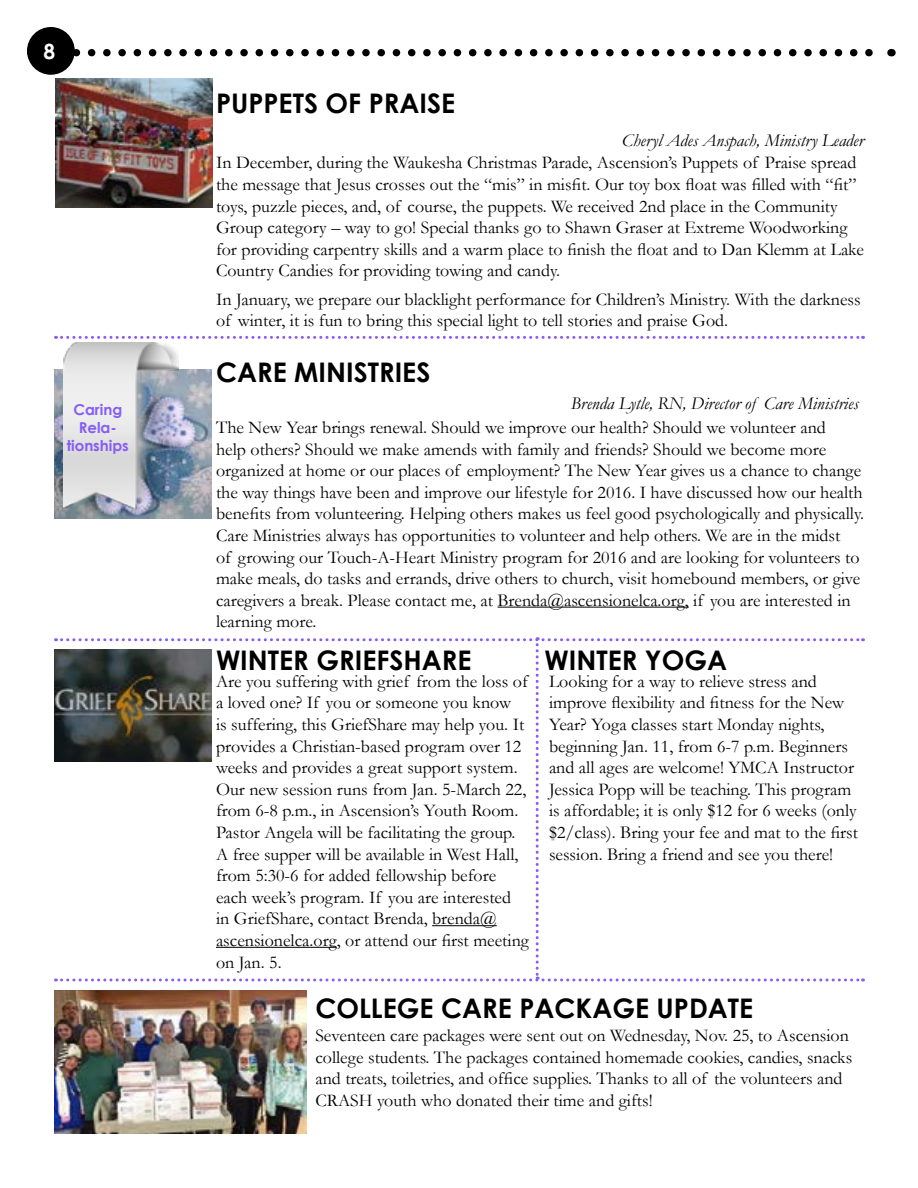
<style>
.page{position:relative;width:918px;height:1188px;background:#fff}
.page>*{position:absolute;margin:0;border:0;box-sizing:border-box;transform-origin:0 0}
.Article_Title{font:700 27px "Century Gothic";color:#000}
.t1{font:700 21px "Century Gothic";color:#fff}
.t2{font:18px/21.6px "Garamond";color:#000}
.Signature_Line{font:italic 18px "Garamond";color:#000}
.t3{font:700 15px/18px "Century Gothic";color:#885df4;text-align:center}
</style>
<div class="page">
<svg style="left:75px;top:49px;width:798px;height:7px"></svg>
<div style="left:27px;top:27px;width:48px;height:48px;background:#000;border-radius:50%"></div>
<img style="left:55px;top:78px;width:158px;height:130px">
<hr style="left:498px;top:607px;width:191px;height:1px;background:#000">
<img style="left:55px;top:370px;width:157px;height:148px">
<img style="left:64px;top:343px;width:114px;height:166px">
<svg style="left:62px;top:336px;width:801px;height:3px"></svg>
<svg style="left:62px;top:637px;width:801px;height:344px"></svg>
<img style="left:54px;top:649px;width:158px;height:113px">
<img style="left:54px;top:990px;width:253px;height:144px">
<p class="t1" style="left:44px;top:35px;width:13px">8</p>
<p class="t3" style="left:67px;top:400px;width:64px">Caring<br>Rela&shy;tionships</p>
<p class="Article_Title" style="left:216px;top:83px;width:241px">PUPPETS OF PRAISE</p>
<p class="Signature_Line" style="left:622px;top:128px;width:244px">Cheryl Ades Anspach, Ministry Leader</p>
<p class="t2" style="left:216px;top:151px;width:650px">In December, during the Waukesha Christmas Parade, Ascension’s Puppets of Praise spread the message that Jesus crosses out the “mis” in misfit. Our toy box float was filled with “fit” toys, puzzle pieces, and, of course, the puppets. We received 2nd place in the Community Group category – way to go! Special thanks go to Shawn Graser at Extreme Woodworking for providing carpentry skills and a warm place to finish the float and to Dan Klemm at Lake Country Candies for providing towing and candy.</p>
<p class="t2" style="left:216px;top:288px;width:646px">In January, we prepare our blacklight performance for Children’s Ministry. With the darkness of winter, it is fun to bring this special light to tell stories and praise God.</p>
<p class="Article_Title" style="left:216px;top:352px;width:216px">CARE MINISTRIES</p>
<p class="Signature_Line" style="left:571px;top:391px;width:289px">Brenda Lytle, RN, Director of Care Ministries</p>
<p class="t2" style="left:216px;top:416px;width:650px">The New Year brings renewal. Should we improve our health? Should we volunteer and<br>help others? Should we make amends with family and friends? Should we become more organized at home or our places of employment? The New Year gives us a chance to change the way things have been and improve our lifestyle for 2016. I have discussed how our health benefits from volunteering. Helping others makes us feel good psychologically and physically.<br>Care Ministries always has opportunities to volunteer and help others. We are in the midst<br>of growing our Touch-A-Heart Ministry program for 2016 and are looking for volunteers to make meals, do tasks and errands, drive others to church, visit homebound members, or give caregivers a break. Please contact me, at Brenda@ascensionelca.org, if you are interested in learning more.</p>
<p class="Article_Title" style="left:216px;top:639px;width:257px">WINTER GRIEFSHARE</p>
<p class="Article_Title" style="left:544px;top:639px;width:184px">WINTER YOGA</p>
<p class="t2" style="left:216px;top:670px;width:314px">Are you suffering with grief from the loss of a loved one? If you or someone you know<br>is suffering, this GriefShare may help you. It provides a Christian-based program over 12 weeks and provides a great support system.<br>Our new session runs from Jan. 5-March 22, from 6-8 p.m., in Ascension’s Youth Room.<br>Pastor Angela will be facilitating the group.<br>A free supper will be available in West Hall, from 5:30-6 for added fellowship before each week’s program. If you are interested<br>in GriefShare, contact Brenda, brenda@ ascensionelca.org, or attend our first meeting on Jan. 5.</p>
<p class="t2" style="left:549px;top:670px;width:311px">Looking for a way to relieve stress and improve flexibility and fitness for the New Year? Yoga classes start Monday nights, beginning Jan. 11, from 6-7 p.m. Beginners and all ages are welcome! YMCA Instructor Jessica Popp will be teaching. This program is affordable; it is only $12 for 6 weeks (only $2/class). Bring your fee and mat to the first session. Bring a friend and see you there!</p>
<p class="Article_Title" style="left:315px;top:988px;width:439px">COLLEGE CARE PACKAGE UPDATE</p>
<p class="t2" style="left:315px;top:1024px;width:538px">Seventeen care packages were sent out on Wednesday, Nov. 25, to Ascension college students. The packages contained homemade cookies, candies, snacks and treats, toiletries, and office supplies. Thanks to all of the volunteers and CRASH youth who donated their time and gifts!</p>
</div>
